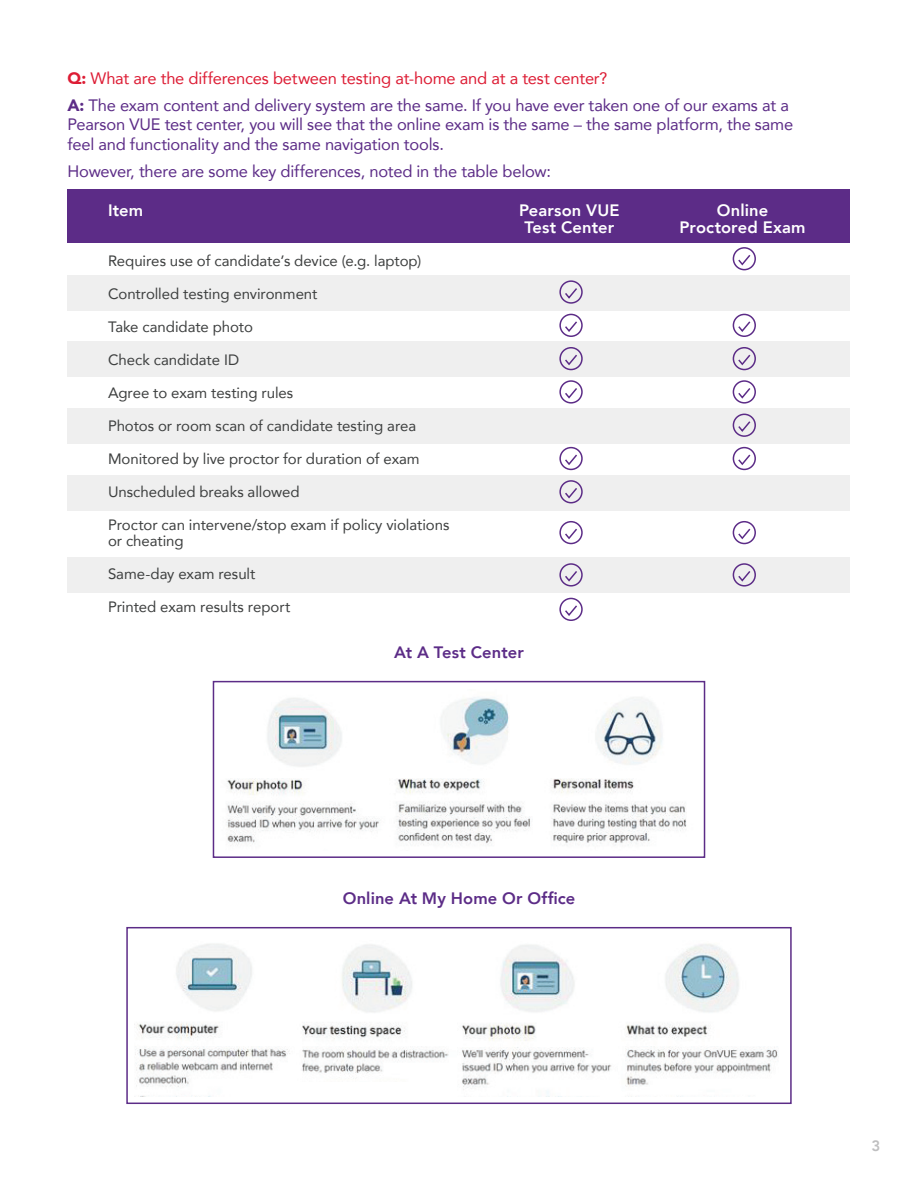
<style>
.page{position:relative;width:918px;height:1188px;background:#fff}
.page>*{position:absolute;margin:0;border:0;box-sizing:border-box;transform-origin:0 0}
.t1{font:16.5px/26.5px "Avenir";letter-spacing:-.01em;color:#5c2c87}
.t2{font:800 16.5px/16.5px "Avenir";letter-spacing:.01em;color:#fff;text-align:center}
.t3{font:800 16.5px "Avenir";letter-spacing:.01em;color:#5c2c87}
.t4{font:15px/16.5px "Avenir";letter-spacing:-.005em;color:#3d3f3f}
.t5{font:800 15px "Avenir";color:#bfbfc0}
.s1{font-weight:900;color:#dd1d35}
.s2{color:#dd1d35}
.s3{font-weight:900}
</style>
<div class="page">
<div style="left:68px;top:475px;width:782px;height:36px;background:#efefef"></div>
<div style="left:68px;top:557px;width:782px;height:36px;background:#efefef"></div>
<div style="left:68px;top:275px;width:782px;height:36px;background:#efefef"></div>
<div style="left:68px;top:341px;width:782px;height:35px;background:#efefef"></div>
<div style="left:68px;top:408px;width:782px;height:35px;background:#efefef"></div>
<div style="left:68px;top:189px;width:782px;height:54px;background:#5c2c87"></div>
<div style="left:733px;top:247px;width:23px;height:23px;border:2px solid #5c2c87;border-radius:50%"></div>
<svg style="left:737px;top:255px;width:15px;height:12px"></svg>
<div style="left:733px;top:314px;width:23px;height:23px;border:2px solid #5c2c87;border-radius:50%"></div>
<svg style="left:737px;top:321px;width:15px;height:12px"></svg>
<div style="left:733px;top:347px;width:23px;height:23px;border:2px solid #5c2c87;border-radius:50%"></div>
<svg style="left:737px;top:354px;width:15px;height:13px"></svg>
<div style="left:733px;top:380px;width:23px;height:24px;border:2px solid #5c2c87;border-radius:50%"></div>
<svg style="left:737px;top:388px;width:15px;height:12px"></svg>
<div style="left:733px;top:414px;width:23px;height:23px;border:2px solid #5c2c87;border-radius:50%"></div>
<svg style="left:737px;top:421px;width:15px;height:12px"></svg>
<div style="left:733px;top:563px;width:23px;height:24px;border:2px solid #5c2c87;border-radius:50%"></div>
<svg style="left:737px;top:571px;width:15px;height:12px"></svg>
<div style="left:733px;top:521px;width:23px;height:23px;border:2px solid #5c2c87;border-radius:50%"></div>
<svg style="left:737px;top:528px;width:15px;height:13px"></svg>
<div style="left:733px;top:447px;width:23px;height:23px;border:2px solid #5c2c87;border-radius:50%"></div>
<svg style="left:737px;top:454px;width:15px;height:12px"></svg>
<div style="left:559px;top:314px;width:24px;height:23px;border:2px solid #5c2c87;border-radius:50%"></div>
<svg style="left:563px;top:321px;width:16px;height:12px"></svg>
<div style="left:559px;top:347px;width:24px;height:23px;border:2px solid #5c2c87;border-radius:50%"></div>
<svg style="left:563px;top:355px;width:16px;height:12px"></svg>
<div style="left:559px;top:380px;width:24px;height:24px;border:2px solid #5c2c87;border-radius:50%"></div>
<svg style="left:563px;top:388px;width:16px;height:12px"></svg>
<div style="left:559px;top:563px;width:24px;height:24px;border:2px solid #5c2c87;border-radius:50%"></div>
<svg style="left:563px;top:571px;width:16px;height:12px"></svg>
<div style="left:559px;top:521px;width:24px;height:23px;border:2px solid #5c2c87;border-radius:50%"></div>
<svg style="left:563px;top:528px;width:16px;height:13px"></svg>
<div style="left:559px;top:447px;width:24px;height:23px;border:2px solid #5c2c87;border-radius:50%"></div>
<svg style="left:563px;top:454px;width:16px;height:12px"></svg>
<div style="left:559px;top:480px;width:24px;height:23px;border:2px solid #5c2c87;border-radius:50%"></div>
<svg style="left:563px;top:488px;width:16px;height:12px"></svg>
<div style="left:559px;top:280px;width:24px;height:24px;border:2px solid #5c2c87;border-radius:50%"></div>
<svg style="left:563px;top:288px;width:16px;height:12px"></svg>
<div style="left:559px;top:598px;width:24px;height:23px;border:2px solid #5c2c87;border-radius:50%"></div>
<svg style="left:563px;top:605px;width:16px;height:12px"></svg>
<img style="left:226px;top:698px;width:153px;height:146px">
<img style="left:396px;top:697px;width:134px;height:148px">
<img style="left:551px;top:697px;width:136px;height:148px">
<div style="left:213px;top:681px;width:492px;height:177px;border:2px solid #5c2c87"></div>
<img style="left:135px;top:944px;width:155px;height:153px">
<img style="left:302px;top:944px;width:147px;height:129px">
<img style="left:462px;top:945px;width:150px;height:152px">
<img style="left:625px;top:944px;width:153px;height:153px">
<div style="left:126px;top:927px;width:666px;height:177px;border:2px solid #5c2c87"></div>
<p class="t1" style="left:68px;top:65px;width:723px"><span class="s1">Q:</span> <span class="s2">What are the differences between testing at-home and at a test center?<br></span><span class="s3">A:</span> The exam content and delivery system are the same. If you have ever taken one of our exams at a</p>
<p class="t1" style="left:68px;top:114px;width:727px;line-height:19.8px">Pearson VUE test center, you will see that the online exam is the same – the same platform, the same feel and functionality and the same navigation tools.</p>
<p class="t1" style="left:68px;top:157px;width:485px">However, there are some key differences, noted in the table below:</p>
<p class="t2" style="left:108px;top:202px;width:37px">Item</p>
<p class="t4" style="left:108px;top:252px;width:315px">Requires use of candidate’s device (e.g. laptop)</p>
<p class="t4" style="left:108px;top:285px;width:211px">Controlled testing environment</p>
<p class="t4" style="left:108px;top:318px;width:147px">Take candidate photo</p>
<p class="t4" style="left:108px;top:351px;width:133px">Check candidate ID</p>
<p class="t4" style="left:108px;top:384px;width:187px">Agree to exam testing rules</p>
<p class="t4" style="left:108px;top:417px;width:310px">Photos or room scan of candidate testing area</p>
<p class="t4" style="left:108px;top:450px;width:313px">Monitored by live proctor for duration of exam</p>
<p class="t4" style="left:108px;top:483px;width:193px">Unscheduled breaks allowed</p>
<p class="t4" style="left:108px;top:516px;width:343px">Proctor can intervene/stop exam if policy violations or cheating</p>
<p class="t4" style="left:108px;top:565px;width:149px">Same-day exam result</p>
<p class="t4" style="left:108px;top:598px;width:184px">Printed exam results report</p>
<p class="t2" style="left:519px;top:202px;width:102px">Pearson VUE<br>Test Center</p>
<p class="t2" style="left:679px;top:202px;width:128px">Online<br>Proctored Exam</p>
<p class="t3" style="left:394px;top:639px;width:131px">At A Test Center</p>
<p class="t3" style="left:343px;top:886px;width:234px">Online At My Home Or Office</p>
<p class="t5" style="left:872px;top:1134px;width:10px">3</p>
</div>
